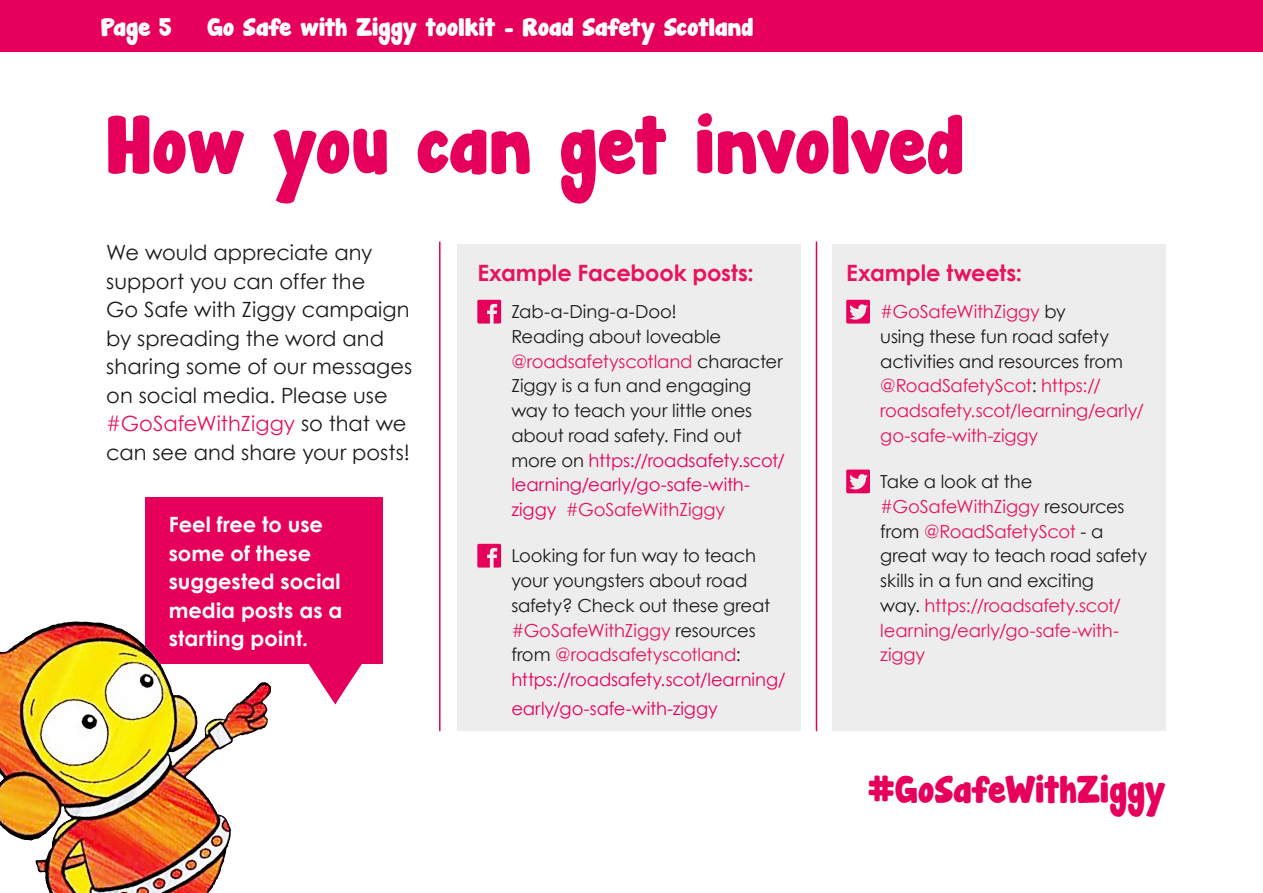
<style>
.page{position:relative;width:1263px;height:893px;background:#fff}
.page>*{position:absolute;margin:0;border:0;box-sizing:border-box;transform-origin:0 0}
.t1{font:73.2px "Janda Manatee Solid";color:#e6005b}
.t2{font:34.2px "Janda Manatee Solid";letter-spacing:.005em;color:#e6005b}
.t3{font:22.5px "Janda Manatee Solid";color:#fff;scale:1.05 1}
.t4{font:700 22.5px "Century Gothic";letter-spacing:-.005em;color:#e6145e}
.t5{font:21px/28.5px "Century Gothic";color:#1b1b1a}
.t6{font:700 21px/28.5px "Century Gothic";letter-spacing:.005em;color:#fff}
.t7{font:18px/24.8px "Century Gothic";letter-spacing:-.01em;color:#1b1b1a}
.t8{font:18px/24.8px "Century Gothic";letter-spacing:-.01em;color:#e6145e}
.t9{font:18px "Century Gothic";letter-spacing:-.005em;color:#e6005b}
.s1{color:#e6145e}
.s2{color:#e6005b}
.s3{color:#1b1b1a}
</style>
<div class="page">
<div style="left:457px;top:244px;width:343px;height:487px;background:#ededed"></div>
<div style="left:832px;top:244px;width:334px;height:487px;background:#ededed"></div>
<svg style="left:309px;top:664px;width:53px;height:41px"></svg>
<div style="left:0;top:0;width:1263px;height:51px;background:#e6005b"></div>
<hr style="left:439px;top:242px;width:1px;height:489px;background:#e6005b">
<hr style="left:816px;top:242px;width:1px;height:489px;background:#e6005b">
<svg style="left:477px;top:300px;width:24px;height:24px"></svg>
<svg style="left:477px;top:544px;width:24px;height:24px"></svg>
<div style="left:145px;top:498px;width:238px;height:166px;background:#e6005b"></div>
<img style="left:0;top:622px;width:231px;height:271px">
<svg style="left:846px;top:300px;width:24px;height:24px"></svg>
<svg style="left:846px;top:470px;width:24px;height:23px"></svg>
<p class="t3" style="left:101px;top:12px;width:69px">Page 5</p>
<p class="t3" style="left:207px;top:12px;width:522px">Go Safe with Ziggy toolkit – Road Safety Scotland</p>
<h1 class="t1" style="left:106px;top:93px;width:858px">How you can get involved</h1>
<p class="t5" style="left:106px;top:238px;width:307px">We would appreciate any support you can offer the<br>Go Safe with Ziggy campaign by spreading the word and sharing some of our messages on social media. Please use <span class="s1">#GoSafeWithZiggy</span> so that we can see and share your posts!</p>
<p class="t6" style="left:169px;top:510px;width:175px">Feel free to use some of these suggested social media posts as a starting point.</p>
<p class="t4" style="left:477px;top:258px;width:278px">Example Facebook posts:</p>
<p class="t7" style="left:511px;top:299px;width:275px">Zab-a-Ding-a-Doo!<br>Reading about loveable <span class="s1">@roadsafetyscotland</span> character<br>Ziggy is a fun and engaging way to teach your little ones about road safety. Find out more on <span class="s2">https://roadsafety.scot/ learning/early/go-safe-with&shy;ziggy</span> <span class="s1">#GoSafeWithZiggy</span></p>
<p class="t7" style="left:511px;top:543px;width:276px">Looking for fun way to teach your youngsters about road safety? Check out these great <span class="s1">#GoSafeWithZiggy</span> resources from <span class="s1">@roadsafetyscotland</span>: <span class="s2">https://roadsafety.scot/learning/</span></p>
<p class="t9" style="left:511px;top:697px;width:208px">early/go-safe-with-ziggy</p>
<p class="t4" style="left:846px;top:258px;width:177px">Example tweets:</p>
<p class="t8" style="left:880px;top:299px;width:265px">#GoSafeWithZiggy <span class="s3">by<br>using these fun road safety activities and resources from </span>@RoadSafetyScot<span class="s3">:</span> https:// roadsafety.scot/learning/early/ go-safe-with-ziggy</p>
<p class="t8" style="left:880px;top:469px;width:268px"><span class="s3">Take a look at the </span>#GoSafeWithZiggy <span class="s3">resources from</span> @RoadSafetyScot <span class="s3">- a great way to teach road safety skills in a fun and exciting<br>way.</span> https://roadsafety.scot/ learning/early/go-safe-with&shy;ziggy</p>
<h2 class="t2" style="left:867px;top:765px;width:300px">#GoSafeWithZiggy</h2>
</div>
